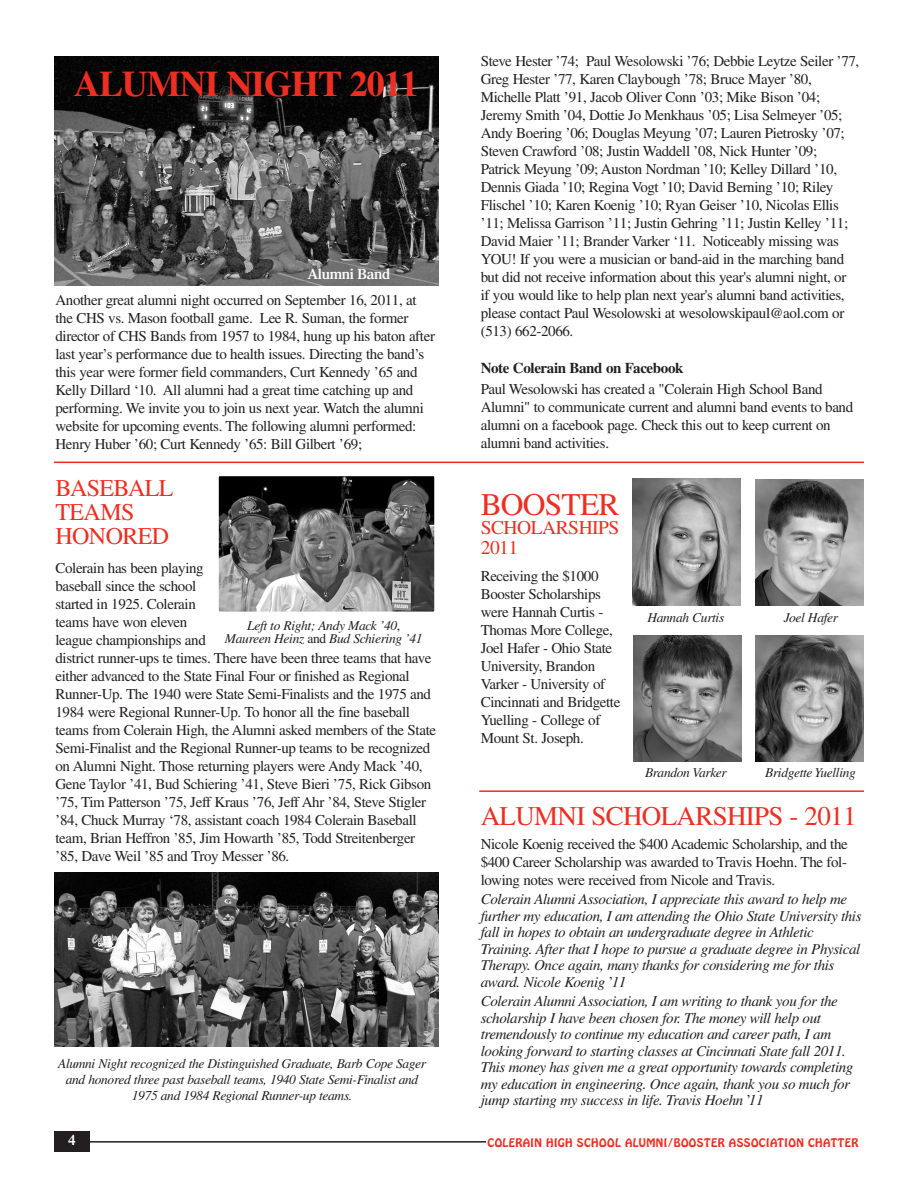
<style>
.page{position:relative;width:918px;height:1188px;background:#fff}
.page>*{position:absolute;margin:0;border:0;box-sizing:border-box;transform-origin:0 0}
.t1{font:700 36px "Times";letter-spacing:-.03em;color:#ee2e22}
.t2{font:31.5px "Times";letter-spacing:-.025em;color:#ee2e22}
.t3{font:27px "Times";letter-spacing:-.025em;color:#ee2e22}
.t4{font:24px/24px "Times";letter-spacing:-.025em;color:#ee2e22}
.t5{font:19.5px/19.5px "Times";letter-spacing:-.025em;color:#ee2e22}
.t6{font:15px/18px "Times";letter-spacing:-.025em;color:#231f20}
.t7{font:italic 15px/16.5px "Times";letter-spacing:-.025em;color:#231f20}
.t8{font:700 15px "Times";letter-spacing:-.025em;color:#231f20}
.t9{font:600 15px "Times";letter-spacing:-.025em;color:#fff}
.t10{font:italic 13.5px/16.2px "Times";letter-spacing:-.025em;color:#231f20;text-align:center}
.t11{font:10.5px "Hobo";letter-spacing:.04em;color:#ee2e22}
.s1{font-style:normal}
</style>
<div class="page">
<div style="left:54px;top:1131px;width:36px;height:20px;background:#231f20"></div>
<hr style="left:88px;top:1141px;width:398px;height:2px;background:#231f20">
<img style="left:54px;top:57px;width:385px;height:229px">
<img style="left:219px;top:477px;width:215px;height:134px">
<div style="left:214px;top:472px;width:225px;height:144px;border:4px solid #fff"></div>
<hr style="left:54px;top:462px;width:810px;height:1px;background:#ee2e22">
<img style="left:54px;top:872px;width:385px;height:174px">
<hr style="left:479px;top:790px;width:385px;height:2px;background:#ee2e22">
<img style="left:632px;top:479px;width:109px;height:126px">
<img style="left:633px;top:635px;width:108px;height:126px">
<img style="left:756px;top:635px;width:108px;height:126px">
<img style="left:756px;top:479px;width:108px;height:126px">
<h1 class="t1" style="left:74px;top:71px;width:346px">ALUMNI NIGHT 2011</h1>
<p class="t9" style="left:307px;top:268px;width:84px">Alumni Band</p>
<p class="t6" style="left:56px;top:292px;width:381px">Another great alumni night occurred on September 16, 2011, at the CHS vs. Mason football game. Lee R. Suman, the former director of CHS Bands from 1957 to 1984, hung up his baton after last year’s performance due to health issues. Directing the band’s this year were former field commanders, Curt Kennedy ’65 and Kelly Dillard ‘10. All alumni had a great time catching up and performing. We invite you to join us next year. Watch the alumni website for upcoming events. The following alumni performed:<br>Henry Huber ’60; Curt Kennedy ’65: Bill Gilbert ’69;</p>
<h3 class="t4" style="left:56px;top:478px;width:120px">BASEBALL<br>TEAMS<br>HONORED</h3>
<p class="t6" style="left:56px;top:560px;width:382px">Colerain has been playing<br>baseball since the school<br>started in 1925. Colerain<br>teams have won eleven<br>league championships and<br>district runner-ups te times. There have been three teams that have either advanced to the State Final Four or finished as Regional Runner-Up. The 1940 were State Semi-Finalists and the 1975 and 1984 were Regional Runner-Up. To honor all the fine baseball teams from Colerain High, the Alumni asked members of the State Semi-Finalist and the Regional Runner-up teams to be recognized on Alumni Night. Those returning players were Andy Mack ’40, Gene Taylor ’41, Bud Schiering ’41, Steve Bieri ’75, Rick Gibson ’75, Tim Patterson ’75, Jeff Kraus ’76, Jeff Ahr ’84, Steve Stigler ’84, Chuck Murray ‘78, assistant coach 1984 Colerain Baseball team, Brian Heffron ’85, Jim Howarth ’85, Todd Streitenberger ’85, Dave Weil ’85 and Troy Messer ’86.</p>
<p class="t10" style="left:225px;top:620px;width:199px;line-height:13.5px">Left to Right; Andy Mack ’40<span class="s1">,<br></span>Maureen Heinz <span class="s1">and</span> Bud Schiering ’41</p>
<p class="t10" style="left:58px;top:1056px;width:369px">Alumni Night recognized the Distinguished Graduate, Barb Cope Sager and honored three past baseball teams, 1940 State Semi-Finalist and<br>1975 and 1984 Regional Runner-up teams.</p>
<p class="t6" style="left:481px;top:53px;width:380px">Steve Hester ’74; Paul Wesolowski ’76; Debbie Leytze Seiler ’77, Greg Hester ’77, Karen Claybough ’78; Bruce Mayer ’80, Michelle Platt ’91, Jacob Oliver Conn ’03; Mike Bison ’04; Jeremy Smith ’04, Dottie Jo Menkhaus ’05; Lisa Selmeyer ’05; Andy Boering ’06; Douglas Meyung ’07; Lauren Pietrosky ’07; Steven Crawford ’08; Justin Waddell ’08, Nick Hunter ’09; Patrick Meyung ’09; Auston Nordman ’10; Kelley Dillard ’10, Dennis Giada ’10; Regina Vogt ’10; David Berning ’10; Riley Flischel ’10; Karen Koenig ’10; Ryan Geiser ’10, Nicolas Ellis ’11; Melissa Garrison ’11; Justin Gehring ’11; Justin Kelley ’11; David Maier ’11; Brander Varker ‘11. Noticeably missing was YOU! If you were a musician or band-aid in the marching band but did not receive information about this year's alumni night, or<br>if you would like to help plan next year's alumni band activities, please contact Paul Wesolowski at wesolowskipaul@aol.com or (513) 662-2066.</p>
<p class="t8" style="left:481px;top:362px;width:204px">Note Colerain Band on Facebook</p>
<p class="t6" style="left:481px;top:381px;width:374px">Paul Wesolowski has created a "Colerain High School Band Alumni" to communicate current and alumni band events to band alumni on a facebook page. Check this out to keep current on alumni band activities.</p>
<h2 class="t2" style="left:481px;top:493px;width:140px">BOOSTER</h2>
<h3 class="t5" style="left:481px;top:520px;width:140px">SCHOLARSHIPS<br>2011</h3>
<p class="t6" style="left:481px;top:568px;width:141px">Receiving the $1000<br>Booster Scholarships were Hannah Curtis -<br>Thomas More College,<br>Joel Hafer - Ohio State<br>University, Brandon<br>Varker - University of<br>Cincinnati and Bridgette<br>Yuelling - College of<br>Mount St. Joseph.</p>
<p class="t10" style="left:647px;top:610px;width:78px">Hannah Curtis</p>
<p class="t10" style="left:784px;top:611px;width:56px">Joel Hafer</p>
<p class="t10" style="left:645px;top:765px;width:83px">Brandon Varker</p>
<p class="t10" style="left:765px;top:766px;width:92px">Bridgette Yuelling</p>
<h3 class="t3" style="left:481px;top:806px;width:377px">ALUMNI SCHOLARSHIPS - 2011</h3>
<p class="t6" style="left:481px;top:836px;width:369px;text-align:justify">Nicole Koenig received the $400 Academic Scholarship, and the $400 Career Scholarship was awarded to Travis Hoehn. The fol&shy;lowing notes were received from Nicole and Travis.</p>
<p class="t7" style="left:481px;top:892px;width:382px">Colerain Alumni Association, I appreciate this award to help me further my education, I am attending the Ohio State University this fall in hopes to obtain an undergraduate degree in Athletic Training. After that I hope to pursue a graduate degree in Physical Therapy. Once again, many thanks for considering me for this award. Nicole Koenig <span class="s1">’</span>11</p>
<p class="t7" style="left:481px;top:994px;width:374px">Colerain Alumni Association, I am writing to thank you for the scholarship I have been chosen for. The money will help out tremendously to continue my education and career path, I am looking forward to starting classes at Cincinnati State fall 2011.<br>This money has given me a great opportunity towards completing my education in engineering. Once again, thank you so much for jump starting my success in life. Travis Hoehn <span class="s1">’</span>11</p>
<p class="t9" style="left:68px;top:1134px;width:9px">4</p>
<p class="t11" style="left:488px;top:1137px;width:372px">COLERAIN HIGH SCHOOL ALUMNI/BOOSTER ASSOCIATION CHATTER</p>
</div>
